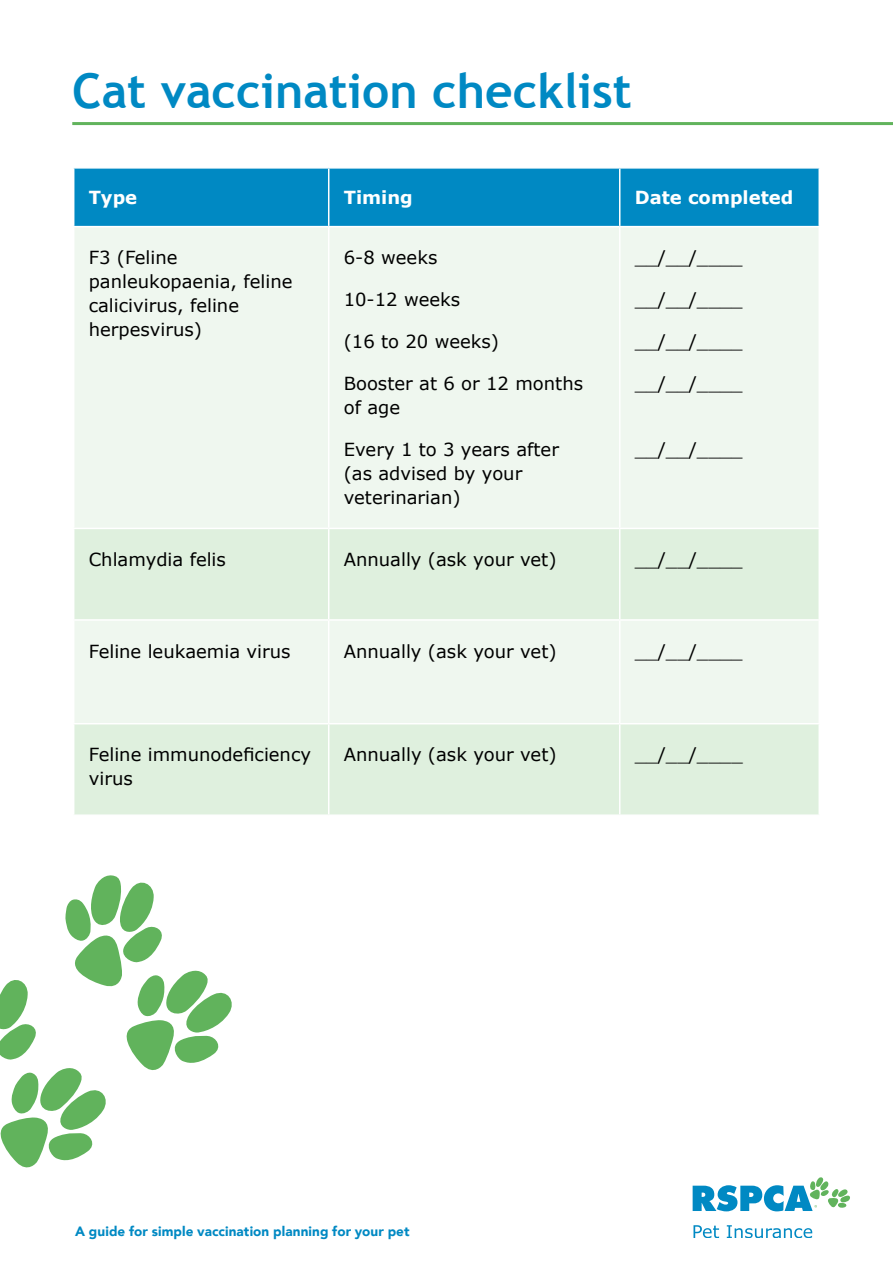
<style>
.page{position:relative;width:893px;height:1263px;background:#fff}
.page>*{position:absolute;margin:0;border:0;box-sizing:border-box;transform-origin:0 0}
.t1{font:700 48px "Trebuchet MS";color:#0089c3}
.t2{font:18px/24px "Verdana";color:#000}
.t3{font:700 18px "Verdana";color:#fff}
.t4{font:900 13.5px "Avenir";letter-spacing:.005em;color:#0089c3}
</style>
<div class="page">
<svg style="left:693px;top:1225px;width:26px;height:13px"></svg>
<svg style="left:727px;top:1225px;width:85px;height:13px"></svg>
<svg style="left:693px;top:1177px;width:157px;height:34px"></svg>
<div style="left:74px;top:169px;width:744px;height:57px;background:#0089c3"></div>
<div style="left:75px;top:228px;width:743px;height:300px;background:#eff7ef"></div>
<svg style="left:74px;top:529px;width:744px;height:285px;fill:#dff0de"></svg>
<hr style="left:328px;top:169px;width:1px;height:57px;background:#fff">
<hr style="left:619px;top:169px;width:1px;height:57px;background:#fff">
<hr style="left:328px;top:227px;width:1px;height:301px;background:#fff">
<hr style="left:619px;top:227px;width:1px;height:301px;background:#fff">
<hr style="left:328px;top:529px;width:1px;height:90px;background:#fff">
<hr style="left:619px;top:529px;width:1px;height:90px;background:#fff">
<hr style="left:73px;top:619px;width:256px;height:2px;background:#fff">
<hr style="left:329px;top:619px;width:291px;height:2px;background:#fff">
<hr style="left:328px;top:621px;width:1px;height:102px;background:#fff">
<hr style="left:620px;top:619px;width:200px;height:2px;background:#fff">
<hr style="left:619px;top:621px;width:1px;height:102px;background:#fff">
<hr style="left:73px;top:723px;width:256px;height:1px;background:#fff">
<hr style="left:329px;top:723px;width:291px;height:1px;background:#fff">
<hr style="left:328px;top:724px;width:1px;height:90px;background:#fff">
<hr style="left:620px;top:723px;width:200px;height:1px;background:#fff">
<hr style="left:619px;top:724px;width:1px;height:90px;background:#fff">
<hr style="left:72px;top:122px;width:821px;height:3px;background:#61b35c">
<svg style="left:0;top:875px;width:232px;height:293px"></svg>
<h1 class="t1" style="left:72px;top:61px;width:561px">Cat vaccination checklist</h1>
<p class="t3" style="left:89px;top:186px;width:50px">Type</p>
<p class="t3" style="left:344px;top:186px;width:71px">Timing</p>
<p class="t3" style="left:635px;top:186px;width:160px">Date completed</p>
<p class="t2" style="left:89px;top:246px;width:205px">F3 (Feline panleukopaenia, feline calicivirus, feline herpesvirus)</p>
<p class="t2" style="left:344px;top:246px;width:95px">6-8 weeks</p>
<p class="t2" style="left:344px;top:288px;width:118px">10-12 weeks</p>
<p class="t2" style="left:344px;top:330px;width:157px">(16 to 20 weeks)</p>
<p class="t2" style="left:344px;top:372px;width:241px">Booster at 6 or 12 months of age</p>
<p class="t2" style="left:344px;top:438px;width:217px">Every 1 to 3 years after (as advised by your veterinarian)</p>
<p class="t2" style="left:635px;top:246px;width:109px">__/__/____</p>
<p class="t2" style="left:635px;top:288px;width:109px">__/__/____</p>
<p class="t2" style="left:635px;top:330px;width:109px">__/__/____</p>
<p class="t2" style="left:635px;top:372px;width:109px">__/__/____</p>
<p class="t2" style="left:635px;top:438px;width:109px">__/__/____</p>
<p class="t2" style="left:89px;top:548px;width:139px">Chlamydia felis</p>
<p class="t2" style="left:344px;top:548px;width:214px">Annually (ask your vet)</p>
<p class="t2" style="left:635px;top:548px;width:109px">__/__/____</p>
<p class="t2" style="left:89px;top:639px;width:203px">Feline leukaemia virus</p>
<p class="t2" style="left:344px;top:639px;width:214px">Annually (ask your vet)</p>
<p class="t2" style="left:635px;top:639px;width:109px">__/__/____</p>
<p class="t2" style="left:89px;top:743px;width:224px">Feline immunodeficiency virus</p>
<p class="t2" style="left:344px;top:743px;width:214px">Annually (ask your vet)</p>
<p class="t2" style="left:635px;top:743px;width:109px">__/__/____</p>
<p class="t4" style="left:75px;top:1220px;width:336px">A guide for simple vaccination planning for your pet</p>
</div>
